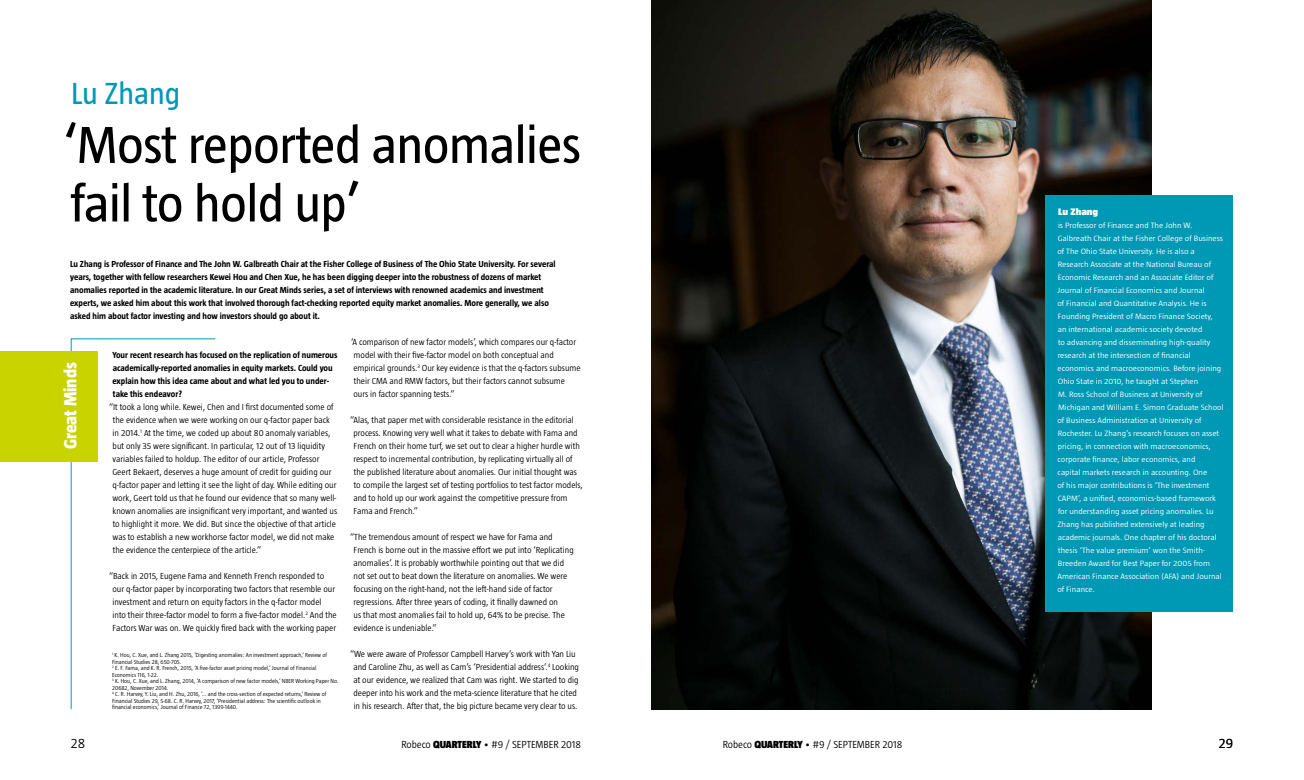
<style>
.page{position:relative;width:1304px;height:780px;background:#fff}
.page>*{position:absolute;margin:0;border:0;box-sizing:border-box;transform-origin:0 0}
.t1{font:53.3px/58.5px "Taz";letter-spacing:-.01em;color:#000}
.kop_Quant_en_IS{font:31.3px "Taz";color:#0099b5}
.t2{font:800 18px "Taz";color:#fff}
.t3{font:300 14px "Taz";color:#000}
.t4{font:300 10.5px "Taz";color:#000}
.plat{font:900 9.7px "Taz";color:#fff;scale:1.14 1}
.plat-2{font:300 9px/13px "Taz";color:#000}
.Lead{font:700 9px/13px "Taz";color:#000}
.vraag{font:700 9px/13px "Taz";color:#000}
.plat-3{font:300 7.9px/13px "Taz";color:#fff;scale:1.14 1}
.voetnoten{font:300 6px/6.5px "Taz";color:#000}
.s1{font-weight:900}
</style>
<div class="page">
<img style="left:652px;top:0;width:500px;height:709px">
<div style="left:1045px;top:195px;width:188px;height:416px;background:#0099b5"></div>
<svg style="left:71px;top:338px;width:145px;height:371px"></svg>
<div style="left:0;top:351px;width:98px;height:111px;background:#c8d300"></div>
<p class="kop_Quant_en_IS" style="left:71px;top:77px;width:111px">Lu Zhang</p>
<p class="t1" style="left:63px;top:116px;width:519px">‘Most reported anomalies fail to hold up’</p>
<p class="Lead" style="left:70px;top:257px;width:487px">Lu Zhang is Professor of Finance and The John W. Galbreath Chair at the Fisher College of Business of The Ohio State University. For several years, together with fellow researchers Kewei Hou and Chen Xue, he has been digging deeper into the robustness of dozens of market anomalies reported in the academic literature. In our Great Minds series, a set of interviews with renowned academics and investment experts, we asked him about this work that involved thorough fact-checking reported equity market anomalies. More generally, we also asked him about factor investing and how investors should go about it.</p>
<p class="t2" style="left:61px;top:449px;width:88px;rotate:-90deg">Great Minds</p>
<p class="vraag" style="left:112px;top:348px;width:227px">Your recent research has focused on the replication of numerous academically-reported anomalies in equity markets. Could you explain how this idea came about and what led you to under&shy;take this endeavor?</p>
<p class="plat-2" style="left:112px;top:400px;width:226px;text-indent:-3px">“It took a long while. Kewei, Chen and I first documented some of the evidence when we were working on our q-factor paper back in 2014.<sup>1</sup> At the time, we coded up about 80 anomaly variables, but only 35 were significant. In particular, 12 out of 13 liquidity variables failed to holdup. The editor of our article, Professor Geert Bekaert, deserves a huge amount of credit for guiding our q-factor paper and letting it see the light of day. While editing our work, Geert told us that he found our evidence that so many well&shy;known anomalies are insignificant very important, and wanted us to highlight it more. We did. But since the objective of that article was to establish a new workhorse factor model, we did not make the evidence the centerpiece of the article.”</p>
<p class="plat-2" style="left:112px;top:569px;width:226px;text-indent:-3px">“Back in 2015, Eugene Fama and Kenneth French responded to our q-factor paper by incorporating two factors that resemble our investment and return on equity factors in the q-factor model into their three-factor model to form a five-factor model.<sup>2</sup> And the Factors War was on. We quickly fired back with the working paper</p>
<p class="voetnoten" style="left:112px;top:652px;width:216px"><sup>1</sup> K. Hou, C. Xue, and L. Zhang 2015, ‘Digesting anomalies: An investment approach,’ Review of<br>Financial Studies 28, 650-705.</p>
<p class="voetnoten" style="left:112px;top:665px;width:206px"><sup>2</sup> E. F. Fama, and K. R. French, 2015, ‘A five-factor asset pricing model,’ Journal of Financial<br>Economics 116, 1-22.</p>
<p class="voetnoten" style="left:112px;top:678px;width:228px"><sup>3</sup> K. Hou, C. Xue, and L. Zhang, 2014, ‘A comparison of new factor models,’ NBER Working Paper No.<br>20682, November 2014.</p>
<p class="voetnoten" style="left:112px;top:691px;width:216px"><sup>4</sup> C. R. Harvey, Y. Liu, and H. Zhu, 2016, ‘... and the cross-section of expected returns,’ Review of<br>Financial Studies 29, 5-68. C. R. Harvey, 2017, ‘Presidential address: The scientific outlook in financial economics,’ Journal of Finance 72, 1399-1440.</p>
<p class="plat-2" style="left:351px;top:335px;width:231px">‘A comparison of new factor models’, which compares our q-factor model with their five-factor model on both conceptual and empirical grounds.<sup>3</sup> Our key evidence is that the q-factors subsume their CMA and RMW factors, but their factors cannot subsume<br>ours in factor spanning tests.”</p>
<p class="plat-2" style="left:353px;top:413px;width:231px;text-indent:-3px">“Alas, that paper met with considerable resistance in the editorial process. Knowing very well what it takes to debate with Fama and French on their home turf, we set out to clear a higher hurdle with respect to incremental contribution, by replicating virtually all of the published literature about anomalies. Our initial thought was to compile the largest set of testing portfolios to test factor models, and to hold up our work against the competitive pressure from Fama and French.”</p>
<p class="plat-2" style="left:353px;top:530px;width:222px;text-indent:-3px">“The tremendous amount of respect we have for Fama and French is borne out in the massive effort we put into ‘Replicating anomalies’. It is probably worthwhile pointing out that we did not set out to beat down the literature on anomalies. We were focusing on the right-hand, not the left-hand side of factor regressions. After three years of coding, it finally dawned on<br>us that most anomalies fail to hold up, 64% to be precise. The evidence is undeniable.”</p>
<p class="plat-2" style="left:350px;top:647px;width:230px;text-align:center">“We were aware of Professor Campbell Harvey’s work with Yan Liu and Caroline Zhu, as well as Cam’s ‘Presidential address’.<sup>4</sup> Looking at our evidence, we realized that Cam was right. We started to dig deeper into his work and the meta-science literature that he cited in his research. After that, the big picture became very clear to us.</p>
<h3 class="t3" style="left:71px;top:736px;width:16px">28</h3>
<p class="t4" style="left:402px;top:739px;width:181px">Robeco <span class="s1">QUARTERLY</span> • #9 / SEPTEMBER 2018</p>
<p class="t4" style="left:723px;top:739px;width:181px">Robeco <span class="s1">QUARTERLY</span> • #9 / SEPTEMBER 2018</p>
<p class="plat" style="left:1058px;top:206px;width:36px">Lu Zhang</p>
<p class="plat-3" style="left:1057px;top:219px;width:147px">is Professor of Finance and The John W.<br>Galbreath Chair at the Fisher College of Business of The Ohio State University. He is also a Research Associate at the National Bureau of Economic Research and an Associate Editor of Journal of Financial Economics and Journal<br>of Financial and Quantitative Analysis. He is Founding President of Macro Finance Society,<br>an international academic society devoted<br>to advancing and disseminating high-quality research at the intersection of financial economics and macroeconomics. Before joining Ohio State in 2010, he taught at Stephen<br>M. Ross School of Business at University of Michigan and William E. Simon Graduate School of Business Administration at University of Rochester. Lu Zhang’s research focuses on asset pricing, in connection with macroeconomics, corporate finance, labor economics, and<br>capital markets research in accounting. One<br>of his major contributions is ‘The investment CAPM’, a unified, economics-based framework for understanding asset pricing anomalies. Lu Zhang has published extensively at leading academic journals. One chapter of his doctoral thesis ‘The value premium’ won the Smith-Breeden Award for Best Paper for 2005 from American Finance Association (AFA) and Journal of Finance.</p>
<p class="t3" style="left:1219px;top:736px;width:16px">29</p>
</div>
